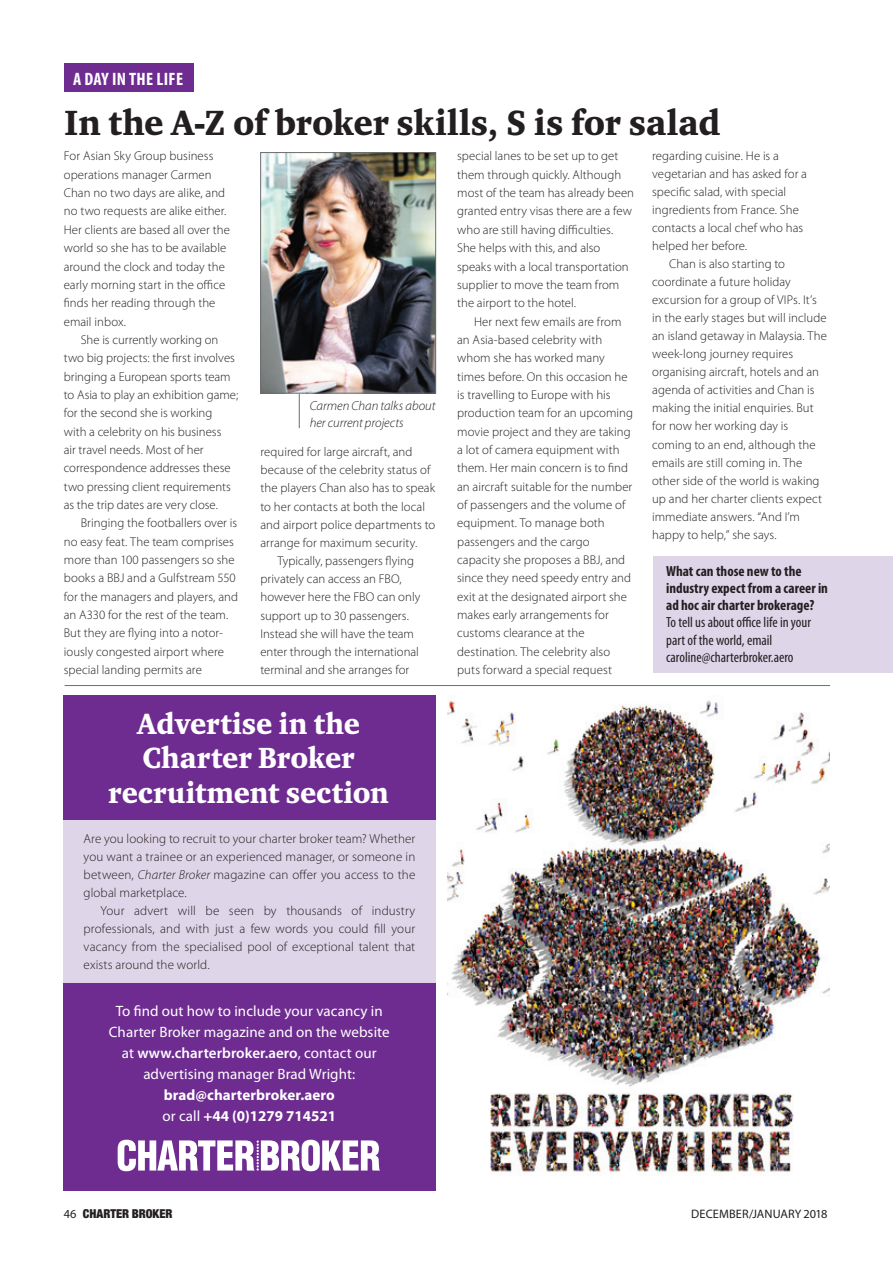
<style>
.page{position:relative;width:893px;height:1263px;background:#fff}
.page>*{position:absolute;margin:0;border:0;box-sizing:border-box;transform-origin:0 0}
.t1{font:36px "Charter ITC Blac";color:#231f20;scale:.92 1}
.t2{font:30px/34.3px "Charter ITC Blac";color:#fff;text-align:center;scale:.92 1}
.t3{font:700 condensed 18px "Myriad Pro";letter-spacing:.02em;color:#fff}
.t4{font:15px/21px "Myriad Pro";letter-spacing:.005em;color:#fff;text-align:center}
.t5{font:700 15px/21px "Myriad Pro";color:#fff}
.t6{font:condensed 14.7px/17.2px "Myriad Pro";color:#231f20}
.t7{font:700 condensed 14.7px/17.2px "Myriad Pro";color:#231f20}
.t8{font:300 13.05px/18px "Myriad Pro";letter-spacing:.005em;color:#231f20;text-align:justify}
.t9{font:italic 300 13.05px/17.2px "Myriad Pro";color:#231f20}
.t10{font:300 12.75px/18.3px "Myriad Pro";letter-spacing:.005em;color:#231f20}
.t11{font:12.3px "Myriad Pro";letter-spacing:.005em;color:#231f20}
.t12{font:900 condensed 12.3px "Helvetica Neue";color:#231f20}
.s1{font-style:italic}
.s2{font-weight:600}
.s3{font-weight:400}
.s4{font-family:"Myriad Pro";font-weight:400;font-stretch:normal}
</style>
<div class="page">
<hr style="left:299px;top:291px;width:1px;height:137px;background:#6c6d70">
<div style="left:64px;top:64px;width:129px;height:28px;background:#6e2c91"></div>
<img style="left:262px;top:154px;width:172px;height:237px">
<div style="left:260px;top:152px;width:176px;height:241px;border:1px solid #6c6d70"></div>
<div style="left:654px;top:556px;width:239px;height:117px;background:#dfd5e9"></div>
<hr style="left:65px;top:685px;width:765px;height:1px;background:#6c6d70">
<img style="left:448px;top:700px;width:381px;height:472px">
<div style="left:64px;top:695px;width:372px;height:496px;background:#6e2c91"></div>
<svg style="left:118px;top:1140px;width:262px;height:31px"></svg>
<div style="left:64px;top:820px;width:372px;height:163px;background:#dfd5e9"></div>
<h3 class="t3" style="left:73px;top:67px;width:111px">A DAY IN THE LIFE</h3>
<h1 class="t1" style="left:65px;top:100px;width:714px">In the A-Z of broker skills, S is for salad</h1>
<p class="t10" style="left:64px;top:147px;width:168px">For Asian Sky Group business operations manager Carmen<br>Chan no two days are alike, and no two requests are alike either.<br>Her clients are based all over the world so she has to be available around the clock and today the early morning start in the office finds her reading through the email inbox.</p>
<p class="t10" style="left:64px;top:330px;width:176px;text-indent:17px">She is currently working on two big projects: the first involves bringing a European sports team to Asia to play an exhibition game; for the second she is working with a celebrity on his business<br>air travel needs. Most of her correspondence addresses these two pressing client requirements as the trip dates are very close.</p>
<p class="t10" style="left:64px;top:514px;width:176px;text-indent:17px">Bringing the footballers over is no easy feat. The team comprises more than 100 passengers so she books a BBJ and a Gulfstream 550 for the managers and players, and an A330 for the rest of the team.<br>But they are flying into a notor&shy;iously congested airport where special landing permits are</p>
<p class="t9" style="left:310px;top:396px;width:127px">Carmen Chan talks about her current projects</p>
<p class="t10" style="left:260px;top:443px;width:154px">required for large aircraft, and</p>
<p class="t10" style="left:260px;top:461px;width:171px">because of the celebrity status of</p>
<p class="t10" style="left:260px;top:479px;width:176px">the players Chan also has to speak</p>
<p class="t10" style="left:260px;top:497px;width:166px">to her contacts at both the local</p>
<p class="t10" style="left:260px;top:515px;width:176px">and airport police departments to</p>
<p class="t10" style="left:260px;top:533px;width:158px">arrange for maximum security.</p>
<p class="t10" style="left:277px;top:551px;width:138px">Typically, passengers flying</p>
<p class="t10" style="left:260px;top:570px;width:143px">privately can access an FBO,</p>
<p class="t10" style="left:260px;top:588px;width:161px">however here the FBO can only</p>
<p class="t10" style="left:260px;top:606px;width:150px">support up to 30 passengers.</p>
<p class="t10" style="left:260px;top:624px;width:155px">Instead she will have the team</p>
<p class="t10" style="left:260px;top:642px;width:160px">enter through the international</p>
<p class="t10" style="left:260px;top:660px;width:150px">terminal and she arranges for</p>
<h2 class="t2" style="left:108px;top:706px;width:307px">Advertise in the<br>Charter Broker recruitment section</h2>
<p class="t8" style="left:84px;top:830px;width:333px">Are you looking to recruit to your charter broker team? Whether you want a trainee or an experienced manager, or someone in between, <span class="s1">Charter Broker</span> magazine can offer you access to the global marketplace.</p>
<p class="t8" style="left:84px;top:902px;width:333px;text-indent:17px">Your advert will be seen by thousands of industry professionals, and with just a few words you could fill your vacancy from the specialised pool of exceptional talent that exists around the world.</p>
<p class="t4" style="left:109px;top:1000px;width:282px">To find out how to include your vacancy in Charter Broker magazine and on the website at <span class="s2">www.charterbroker.aero</span>, contact our advertising manager Brad Wright:</p>
<p class="t5" style="left:162px;top:1084px;width:175px">brad@charterbroker.aero <span class="s3">or call</span> +44 (0)1279 714521</p>
<p class="t10" style="left:457px;top:147px;width:178px">special lanes to be set up to get them through quickly. Although most of the team has already been granted entry visas there are a few who are still having difficulties.<br>She helps with this, and also speaks with a local transportation supplier to move the team from the airport to the hotel.</p>
<p class="t10" style="left:457px;top:312px;width:178px;text-indent:17px">Her next few emails are from an Asia-based celebrity with whom she has worked many times before. On this occasion he is travelling to Europe with his production team for an upcoming movie project and they are taking a lot of camera equipment with them. Her main concern is to find an aircraft suitable for the number of passengers and the volume of equipment. To manage both passengers and the cargo capacity she proposes a BBJ, and since they need speedy entry and exit at the designated airport she makes early arrangements for customs clearance at the destination. The celebrity also puts forward a special request</p>
<p class="t10" style="left:652px;top:147px;width:128px">regarding cuisine. He is a</p>
<p class="t10" style="left:652px;top:165px;width:156px">vegetarian and has asked for a</p>
<p class="t10" style="left:652px;top:183px;width:136px">specific salad, with special</p>
<p class="t10" style="left:652px;top:201px;width:148px">ingredients from France. She</p>
<p class="t10" style="left:652px;top:219px;width:153px">contacts a local chef who has</p>
<p class="t10" style="left:652px;top:237px;width:97px">helped her before.</p>
<p class="t10" style="left:669px;top:255px;width:117px">Chan is also starting to</p>
<p class="t10" style="left:652px;top:273px;width:140px">coordinate a future holiday</p>
<p class="t10" style="left:652px;top:291px;width:166px">excursion for a group of VIPs. It’s</p>
<p class="t10" style="left:652px;top:309px;width:176px">in the early stages but will include</p>
<p class="t10" style="left:652px;top:327px;width:176px">an island getaway in Malaysia. The</p>
<p class="t10" style="left:652px;top:345px;width:142px">week-long journey requires</p>
<p class="t10" style="left:652px;top:363px;width:168px">organising aircraft, hotels and an</p>
<p class="t10" style="left:652px;top:381px;width:164px">agenda of activities and Chan is</p>
<p class="t10" style="left:652px;top:399px;width:163px">making the initial enquiries. But</p>
<p class="t10" style="left:652px;top:417px;width:138px">for now her working day is</p>
<p class="t10" style="left:652px;top:435px;width:165px">coming to an end, although the</p>
<p class="t10" style="left:652px;top:453px;width:152px">emails are still coming in. The</p>
<p class="t10" style="left:652px;top:471px;width:169px">other side of the world is waking</p>
<p class="t10" style="left:652px;top:489px;width:171px">up and her charter clients expect</p>
<p class="t10" style="left:652px;top:507px;width:149px">immediate answers. “And I’m</p>
<p class="t10" style="left:652px;top:525px;width:126px">happy to help,” she says.</p>
<p class="t7" style="left:666px;top:562px;width:163px">What can those new to the industry expect from a career in ad hoc air charter brokerage?</p>
<p class="t6" style="left:666px;top:614px;width:146px">To tell us about office life in your part of the world, email caroline@charterbroker.aero</p>
<p class="t12" style="left:64px;top:1206px;width:110px"><span class="s4">46</span> CHARTER BROKER</p>
<p class="t11" style="left:691px;top:1206px;width:138px">DECEMBER/JANUARY 2018</p>
</div>
